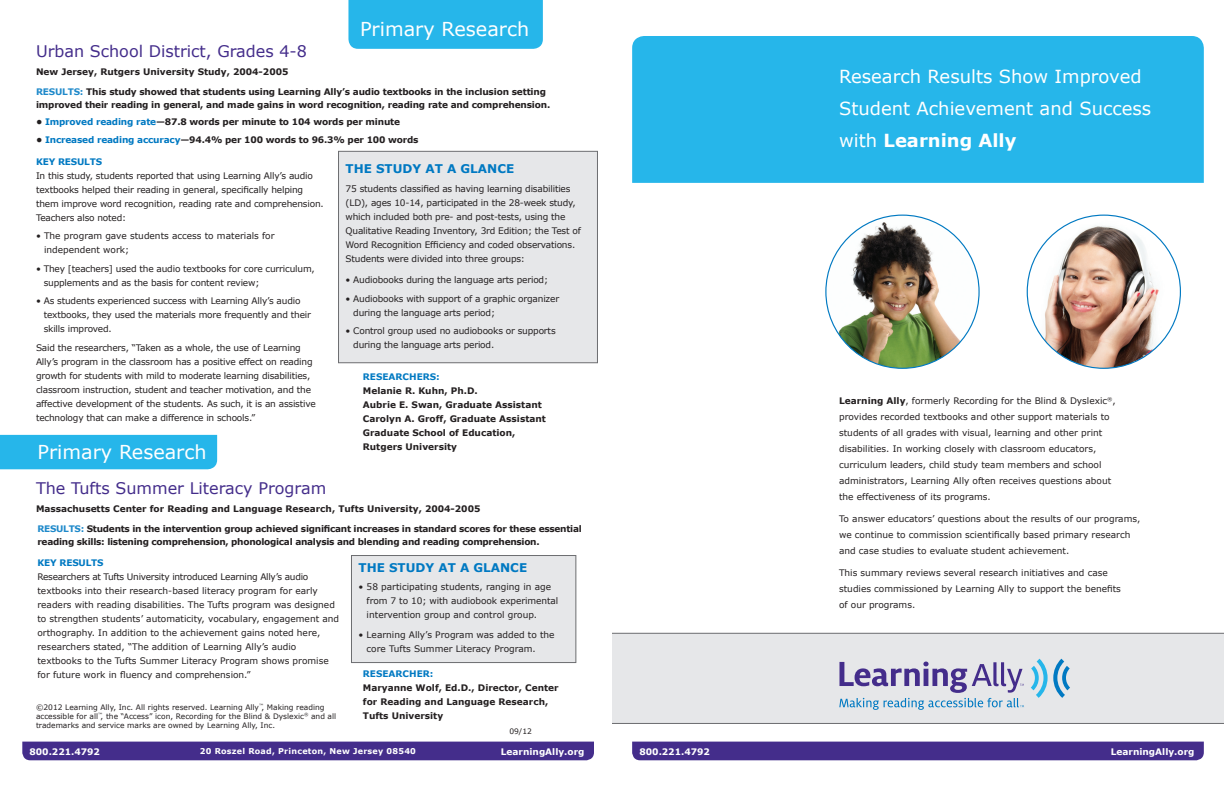
<style>
.page{position:relative;width:1224px;height:792px;background:#fff}
.page>*{position:absolute;margin:0;border:0;box-sizing:border-box;transform-origin:0 0}
.t1{font:19.2px "Verdana";color:#fff}
.t2{font:18px/32px "Verdana";color:#fff}
.t3{font:16px "Verdana";color:#442d8b}
.t4{font:700 12px "Verdana";color:#0079c2}
.t5{font:9px/14px "Verdana";color:#231f20}
.t6{font:9px/14px "Verdana";letter-spacing:-.02em;color:#231f20}
.t7{font:700 9px/13px "Verdana";letter-spacing:-.02em;color:#231f20}
.t8{font:700 9px/14px "Verdana";color:#231f20}
.t9{font:700 9px "Verdana";color:#fff}
.t10{font:700 9px "Verdana";color:#0079c2}
.t11{font:700 9px "Verdana";letter-spacing:-.02em;color:#0079c2}
.t12{font:700 8px "Verdana";letter-spacing:.03em;color:#fff}
.t13{font:7.5px/9px "Verdana";color:#231f20}
.s1{color:#1e89ca}
.s2{color:#0079c2}
.s3{font-weight:700}
</style>
<div class="page">
<div style="left:338px;top:151px;width:260px;height:212px;background:#e6e7e9;border:1px solid #6c6d70"></div>
<div style="left:632px;top:36px;width:572px;height:147px;background:#26b6ea"></div>
<div style="left:632px;top:742px;width:572px;height:18px;background:#442d8b"></div>
<div style="left:612px;top:633px;width:612px;height:91px;background:#e6e7e9"></div>
<hr style="left:612px;top:633px;width:612px;height:1px;background:#6c6d70">
<hr style="left:612px;top:723px;width:612px;height:1px;background:#6c6d70">
<svg style="left:1031px;top:659px;width:39px;height:39px"></svg>
<svg style="left:839px;top:662px;width:185px;height:48px"></svg>
<img style="left:1027px;top:215px;width:153px;height:153px;border-radius:77px">
<img style="left:826px;top:215px;width:153px;height:153px;border-radius:77px">
<div style="left:348px;top:0;width:195px;height:49px;background:#26b6ea"></div>
<div style="left:0;top:435px;width:217px;height:34px;background:#26b6ea"></div>
<div style="left:351px;top:555px;width:225px;height:108px;background:#e6e7e9;border:1px solid #6c6d70"></div>
<div style="left:22px;top:742px;width:572px;height:18px;background:#442d8b"></div>
<p class="t3" style="left:36px;top:40px;width:273px">Urban School District, Grades 4-8</p>
<p class="t8" style="left:36px;top:65px;width:254px">New Jersey, Rutgers University Study, 2004-2005</p>
<p class="t1" style="left:360px;top:16px;width:171px">Primary Research</p>
<p class="t7" style="left:36px;top:85px;width:516px"><span class="s1">RESULTS:</span> This study showed that students using Learning Ally’s audio textbooks in the inclusion setting improved their reading in general, and made gains in word recognition, reading rate and comprehension.</p>
<p class="t7" style="left:36px;top:116px;width:366px">• <span class="s2">Improved reading rate</span>—87.8 words per minute to 104 words per minute</p>
<p class="t7" style="left:36px;top:133px;width:384px">• <span class="s2">Increased reading accuracy</span>—94.4% per 100 words to 96.3% per 100 words</p>
<p class="t4" style="left:346px;top:161px;width:170px">THE STUDY AT A GLANCE</p>
<p class="t6" style="left:346px;top:182px;width:237px">75 students classified as having learning disabilities (LD), ages 10-14, participated in the 28-week study, which included both pre- and post-tests, using the Qualitative Reading Inventory, 3rd Edition; the Test of Word Recognition Efficiency and coded observations.<br>Students were divided into three groups:</p>
<p class="t6" style="left:346px;top:273px;width:204px">• Audiobooks during the language arts period;</p>
<p class="t6" style="left:353px;top:291px;width:207px;text-indent:-8px">• Audiobooks with support of a graphic organizer during the language arts period;</p>
<p class="t6" style="left:353px;top:324px;width:204px;text-indent:-8px">• Control group used no audiobooks or supports during the language arts period.</p>
<p class="t11" style="left:36px;top:155px;width:68px">KEY RESULTS</p>
<p class="t6" style="left:36px;top:168px;width:289px">In this study, students reported that using Learning Ally’s audio textbooks helped their reading in general, specifically helping them improve word recognition, reading rate and comprehension.<br>Teachers also noted:</p>
<p class="t5" style="left:44px;top:229px;width:232px;text-indent:-8px">• The program gave students access to materials for independent work;</p>
<p class="t6" style="left:44px;top:261px;width:273px;text-indent:-8px">• They [teachers] used the audio textbooks for core curriculum, supplements and as the basis for content review;</p>
<p class="t6" style="left:44px;top:294px;width:269px;text-indent:-8px">• As students experienced success with Learning Ally’s audio textbooks, they used the materials more frequently and their skills improved.</p>
<p class="t6" style="left:36px;top:340px;width:281px">Said the researchers, “Taken as a whole, the use of Learning Ally’s program in the classroom has a positive effect on reading growth for students with mild to moderate learning disabilities, classroom instruction, student and teacher motivation, and the affective development of the students. As such, it is an assistive technology that can make a difference in schools.”</p>
<p class="t10" style="left:363px;top:371px;width:78px">RESEARCHERS:</p>
<p class="t8" style="left:363px;top:384px;width:116px">Melanie R. Kuhn, Ph.D.</p>
<p class="t8" style="left:363px;top:398px;width:185px">Aubrie E. Swan, Graduate Assistant<br>Carolyn A. Groff, Graduate Assistant<br>Graduate School of Education,<br>Rutgers University</p>
<p class="t1" style="left:37px;top:439px;width:171px">Primary Research</p>
<p class="t3" style="left:36px;top:477px;width:292px">The Tufts Summer Literacy Program</p>
<p class="t8" style="left:36px;top:502px;width:446px">Massachusetts Center for Reading and Language Research, Tufts University, 2004-2005</p>
<p class="t7" style="left:37px;top:522px;width:546px"><span class="s1">RESULTS:</span> Students in the intervention group achieved significant increases in standard scores for these essential reading skills: listening comprehension, phonological analysis and blending and reading comprehension.</p>
<p class="t11" style="left:37px;top:557px;width:68px">KEY RESULTS</p>
<p class="t5" style="left:37px;top:570px;width:303px">Researchers at Tufts University introduced Learning Ally’s audio textbooks into their research-based literacy program for early readers with reading disabilities. The Tufts program was designed to strengthen students’ automaticity, vocabulary, engagement and orthography. In addition to the achievement gains noted here, researchers stated, “The addition of Learning Ally’s audio textbooks to the Tufts Summer Literacy Program shows promise for future work in fluency and comprehension.”</p>
<p class="t4" style="left:359px;top:560px;width:170px">THE STUDY AT A GLANCE</p>
<p class="t5" style="left:367px;top:580px;width:193px;text-indent:-8px">• 58 participating students, ranging in age from 7 to 10; with audiobook experimental intervention group and control group.</p>
<p class="t5" style="left:367px;top:628px;width:190px;text-indent:-8px">• Learning Ally’s Program was added to the core Tufts Summer Literacy Program.</p>
<p class="t10" style="left:363px;top:668px;width:72px">RESEARCHER:</p>
<p class="t8" style="left:363px;top:681px;width:197px">Maryanne Wolf, Ed.D., Director, Center for Reading and Language Research,<br>Tufts University</p>
<p class="t13" style="left:36px;top:703px;width:302px">©2012 Learning Ally, Inc. All rights reserved. Learning Ally<sup>™</sup>, Making reading accessible for all<sup>™</sup>, the “Access” icon, Recording for the Blind &amp; Dyslexic<sup>®</sup> and all trademarks and service marks are owned by Learning Ally, Inc.</p>
<p class="t9" style="left:30px;top:746px;width:72px">800.221.4792</p>
<p class="t9" style="left:501px;top:746px;width:85px">LearningAlly.org</p>
<p class="t13" style="left:509px;top:727px;width:24px">09/12</p>
<p class="t12" style="left:200px;top:746px;width:218px">20 Roszel Road, Princeton, New Jersey 08540</p>
<p class="t2" style="left:839px;top:60px;width:314px">Research Results Show Improved<br>Student Achievement and Success with <span class="s3">Learning Ally</span></p>
<p class="t5" style="left:839px;top:393px;width:278px;line-height:16px"><span class="s3">Learning Ally</span>, formerly Recording for the Blind &amp; Dyslexic<sup>®</sup>, provides recorded textbooks and other support materials to students of all grades with visual, learning and other print disabilities. In working closely with classroom educators, curriculum leaders, child study team members and school administrators, Learning Ally often receives questions about the effectiveness of its programs.</p>
<p class="t5" style="left:839px;top:511px;width:303px;line-height:16px">To answer educators’ questions about the results of our programs, we continue to commission scientifically based primary research and case studies to evaluate student achievement.</p>
<p class="t5" style="left:839px;top:564px;width:283px;line-height:16px">This summary reviews several research initiatives and case studies commissioned by Learning Ally to support the benefits of our programs.</p>
<p class="t9" style="left:639px;top:746px;width:72px">800.221.4792</p>
<p class="t9" style="left:1111px;top:746px;width:85px">LearningAlly.org</p>
</div>
